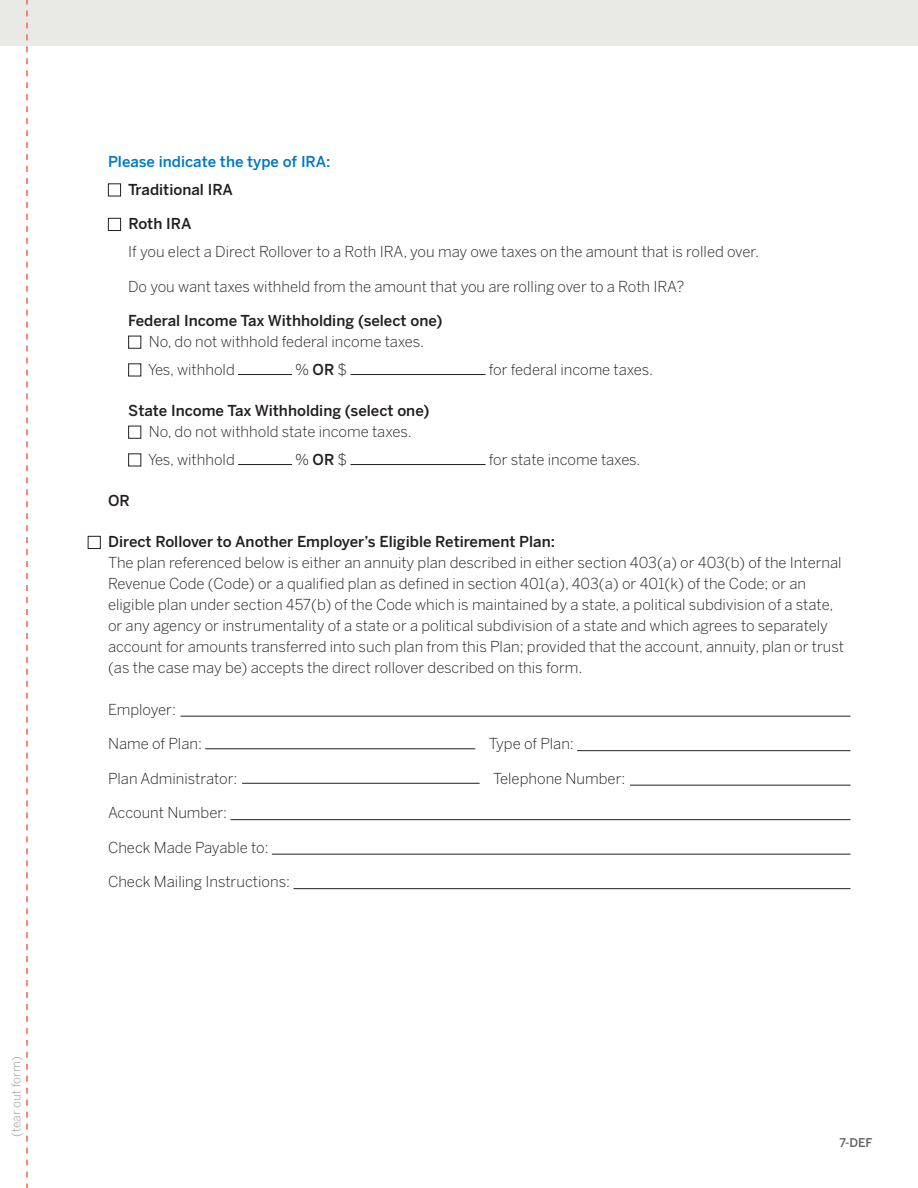
<style>
.page{position:relative;width:918px;height:1188px;background:#fff}
.page>*{position:absolute;margin:0;border:0;box-sizing:border-box;transform-origin:0 0}
.t1{font:300 15px/21px "Benton Sans";color:#231f20}
.t2{font:500 15px "Benton Sans";color:#231f20}
.t3{font:500 15px/27.8px "Benton Sans";color:#0079c2}
.t4{font:300 12px "Benton Sans";color:#939598}
.t5{font:500 12px "Benton Sans";color:#636366}
.s1{color:#231f20}
.s2{font-weight:500}
</style>
<div class="page">
<hr style="left:181px;top:716px;width:669px;height:1px;background:#231f20">
<hr style="left:577px;top:750px;width:273px;height:1px;background:#231f20">
<hr style="left:630px;top:785px;width:220px;height:1px;background:#231f20">
<hr style="left:231px;top:819px;width:619px;height:1px;background:#231f20">
<hr style="left:272px;top:854px;width:578px;height:1px;background:#231f20">
<hr style="left:293px;top:888px;width:557px;height:1px;background:#231f20">
<div style="left:108px;top:183px;width:13px;height:13px;border:1px solid #231f20"></div>
<div style="left:108px;top:218px;width:13px;height:13px;border:1px solid #231f20"></div>
<div style="left:128px;top:336px;width:13px;height:13px;border:1px solid #231f20"></div>
<div style="left:128px;top:363px;width:13px;height:13px;border:1px solid #231f20"></div>
<hr style="left:238px;top:374px;width:54px;height:1px;background:#231f20">
<hr style="left:350px;top:374px;width:135px;height:1px;background:#231f20">
<div style="left:128px;top:426px;width:13px;height:13px;border:1px solid #231f20"></div>
<div style="left:128px;top:453px;width:13px;height:13px;border:1px solid #231f20"></div>
<hr style="left:238px;top:464px;width:54px;height:1px;background:#231f20">
<hr style="left:350px;top:464px;width:135px;height:1px;background:#231f20">
<div style="left:88px;top:536px;width:13px;height:13px;border:1px solid #231f20"></div>
<hr style="left:205px;top:748px;width:270px;height:1px;background:#231f20">
<hr style="left:242px;top:783px;width:238px;height:1px;background:#231f20">
<div style="left:0;top:0;width:918px;height:46px;background:#e9eae6"></div>
<svg style="left:26px;top:0;width:2px;height:1188px"></svg>
<p class="t4" style="left:9px;top:1137px;width:82px;rotate:-90deg">(tear out form)</p>
<h2 class="t3" style="left:128px;top:148px;width:204px;text-indent:-20px">Please indicate the type of IRA:<br><span class="s1">Traditional IRA</span></h2>
<h2 class="t2" style="left:128px;top:215px;width:65px">Roth IRA</h2>
<p class="t1" style="left:128px;top:241px;width:632px">If you elect a Direct Rollover to a Roth IRA, you may owe taxes on the amount that is rolled over.</p>
<p class="t1" style="left:128px;top:276px;width:558px">Do you want taxes withheld from the amount that you are rolling over to a Roth IRA?</p>
<h2 class="t2" style="left:128px;top:312px;width:316px">Federal Income Tax Withholding (select one)</h2>
<p class="t1" style="left:149px;top:331px;width:277px">No, do not withhold federal income taxes.</p>
<p class="t1" style="left:148px;top:359px;width:88px">Yes, withhold</p>
<p class="t1" style="left:295px;top:359px;width:53px">% <span class="s2">OR</span> $</p>
<p class="t1" style="left:489px;top:359px;width:166px">for federal income taxes.</p>
<h2 class="t2" style="left:128px;top:402px;width:303px">State Income Tax Withholding (select one)</h2>
<p class="t1" style="left:149px;top:421px;width:264px">No, do not withhold state income taxes.</p>
<p class="t1" style="left:148px;top:449px;width:88px">Yes, withhold</p>
<p class="t1" style="left:295px;top:449px;width:53px">% <span class="s2">OR</span> $</p>
<p class="t1" style="left:489px;top:449px;width:153px">for state income taxes.</p>
<h2 class="t2" style="left:108px;top:492px;width:23px">OR</h2>
<h2 class="t2" style="left:108px;top:533px;width:448px">Direct Rollover to Another Employer’s Eligible Retirement Plan:</h2>
<p class="t1" style="left:108px;top:552px;width:738px">The plan referenced below is either an annuity plan described in either section 403(a) or 403(b) of the Internal Revenue Code (Code) or a qualified plan as defined in section 401(a), 403(a) or 401(k) of the Code; or an eligible plan under section 457(b) of the Code which is maintained by a state, a political subdivision of a state, or any agency or instrumentality of a state or a political subdivision of a state and which agrees to separately account for amounts transferred into such plan from this Plan; provided that the account, annuity, plan or trust (as the case may be) accepts the direct rollover described on this form.</p>
<p class="t1" style="left:108px;top:699px;width:70px">Employer:</p>
<p class="t1" style="left:108px;top:733px;width:96px">Name of Plan:</p>
<p class="t1" style="left:489px;top:733px;width:87px">Type of Plan:</p>
<p class="t1" style="left:108px;top:768px;width:131px">Plan Administrator:</p>
<p class="t1" style="left:493px;top:768px;width:134px">Telephone Number:</p>
<p class="t1" style="left:108px;top:802px;width:121px">Account Number:</p>
<p class="t1" style="left:108px;top:837px;width:162px">Check Made Payable to:</p>
<p class="t1" style="left:108px;top:871px;width:184px">Check Mailing Instructions:</p>
<p class="t5" style="left:839px;top:1136px;width:35px">7-DEF</p>
</div>
